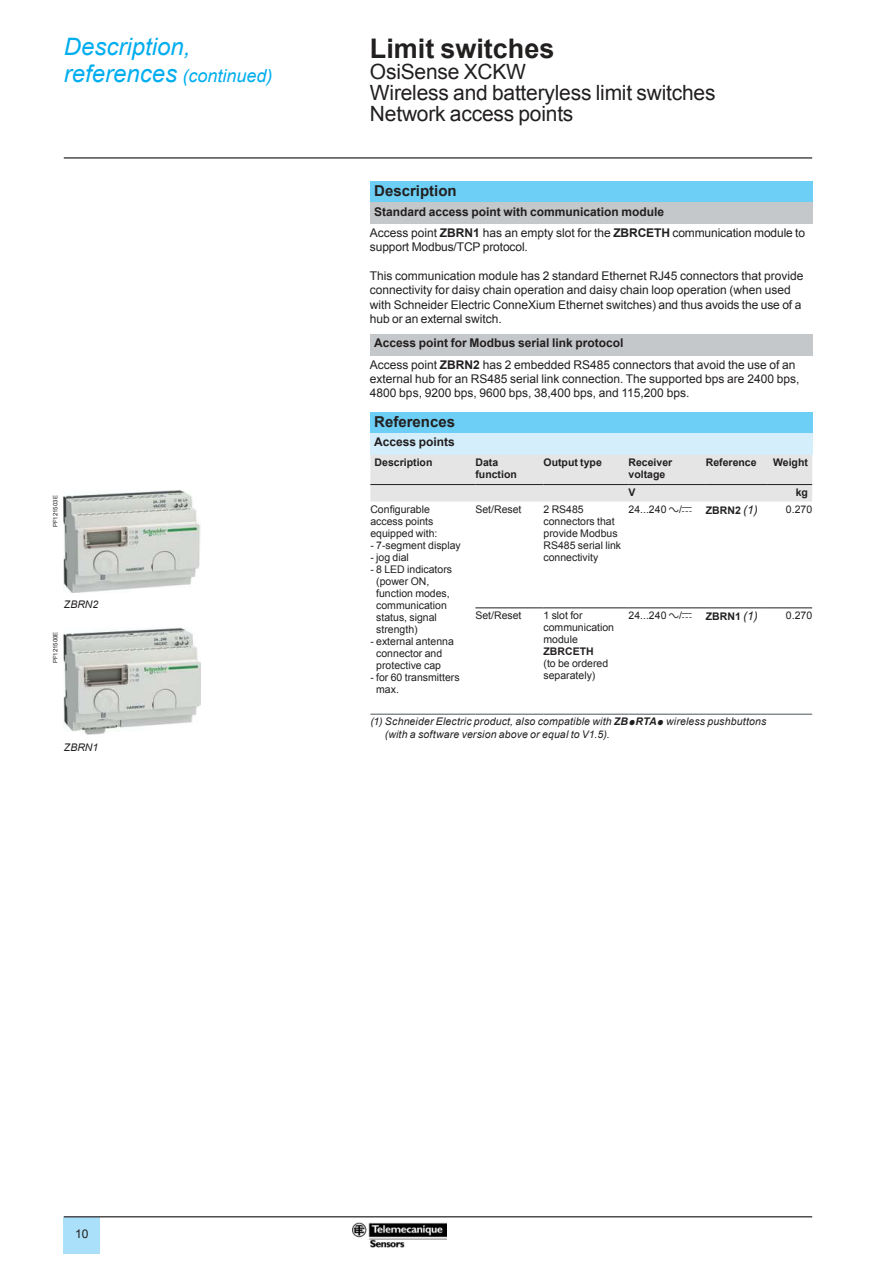
<style>
.page{position:relative;width:893px;height:1263px;background:#fff}
.page>*{position:absolute;margin:0;border:0;box-sizing:border-box;transform-origin:0 0}
.t1{font:700 27px "Arial";color:#221f1f}
.t2{font:italic 24px "Arial";color:#00adef}
.t3{font:21px/21px "Arial";letter-spacing:-.01em;color:#221f1f}
.t4{font:italic 18px "Arial";color:#00adef}
.t5{font:700 15px "Arial";color:#221f1f}
.t6{font:12px/14.4px "Arial";color:#221f1f}
.t7{font:700 12px/21.3px "Arial";color:#221f1f}
.t8{font:10.5px/12px "Arial";color:#221f1f}
.t9{font:italic 10.5px/12.6px "Arial";letter-spacing:.015em;color:#221f1f}
.t10{font:700 10.5px/12px "Arial";color:#221f1f}
.t11{font:6px "Arial";color:#221f1f}
.s1{font-size:24px}
.s2{font-weight:400}
.s3{font-weight:700}
.s4{font-family:"Graph Schneider"}
.s5{font-weight:400;font-style:italic;font-size:12px}
.s6{font-family:"Graph Schneider";font-weight:700}
</style>
<div class="page">
<hr style="left:64px;top:157px;width:748px;height:2px;background:#221f1f">
<div style="left:64px;top:1217px;width:36px;height:37px;background:#aae0f9"></div>
<hr style="left:64px;top:1216px;width:748px;height:1px;background:#221f1f">
<img style="left:353px;top:1223px;width:94px;height:25px">
<div style="left:370px;top:181px;width:442px;height:22px;background:#6dcff6"></div>
<div style="left:370px;top:203px;width:442px;height:21px;background:#c5c8cb"></div>
<div style="left:370px;top:334px;width:442px;height:22px;background:#c5c8cb"></div>
<div style="left:370px;top:412px;width:442px;height:21px;background:#6dcff6"></div>
<div style="left:370px;top:433px;width:442px;height:22px;background:#d4eefc"></div>
<div style="left:370px;top:455px;width:442px;height:46px;background:#e5e5e6"></div>
<hr style="left:370px;top:484px;width:105px;height:1px;background:#221f1f">
<hr style="left:475px;top:484px;width:68px;height:1px;background:#221f1f">
<hr style="left:543px;top:484px;width:86px;height:1px;background:#221f1f">
<hr style="left:629px;top:484px;width:77px;height:1px;background:#221f1f">
<hr style="left:706px;top:484px;width:61px;height:1px;background:#221f1f">
<hr style="left:767px;top:484px;width:45px;height:1px;background:#221f1f">
<hr style="left:475px;top:608px;width:68px;height:1px;background:#221f1f">
<hr style="left:543px;top:608px;width:86px;height:1px;background:#221f1f">
<hr style="left:629px;top:608px;width:77px;height:1px;background:#221f1f">
<hr style="left:706px;top:608px;width:61px;height:1px;background:#221f1f">
<hr style="left:767px;top:608px;width:45px;height:1px;background:#221f1f">
<hr style="left:370px;top:714px;width:105px;height:1px;background:#4d555a">
<hr style="left:475px;top:714px;width:68px;height:1px;background:#4d555a">
<hr style="left:543px;top:714px;width:86px;height:1px;background:#4d555a">
<hr style="left:629px;top:714px;width:77px;height:1px;background:#4d555a">
<hr style="left:706px;top:714px;width:61px;height:1px;background:#4d555a">
<hr style="left:767px;top:714px;width:45px;height:1px;background:#4d555a">
<img style="left:64px;top:491px;width:136px;height:102px">
<img style="left:64px;top:627px;width:136px;height:107px">
<h2 class="t2" style="left:64px;top:38px;width:128px">Description,</h2>
<h3 class="t4" style="left:64px;top:69px;width:210px"><span class="s1">references</span> (continued)</h3>
<p class="t11" style="left:53px;top:527px;width:33px;rotate:-90deg">PF121503E</p>
<p class="t9" style="left:64px;top:599px;width:36px">ZBRN2</p>
<p class="t11" style="left:53px;top:663px;width:33px;rotate:-90deg">PF121500E</p>
<p class="t9" style="left:64px;top:741px;width:36px">ZBRN1</p>
<h1 class="t1" style="left:370px;top:37px;width:186px">Limit switches</h1>
<h3 class="t3" style="left:370px;top:63px;width:347px">OsiSense XCKW<br>Wireless and batteryless limit switches<br>Network access points</h3>
<p class="t5" style="left:374px;top:185px;width:84px">Description</p>
<p class="t7" style="left:370px;top:202px;width:437px;text-indent:4px">Standard access point with communication module<br><span class="s2">Access point</span> ZBRN1 <span class="s2">has an empty slot for the</span> ZBRCETH <span class="s2">communication module to</span></p>
<p class="t6" style="left:370px;top:241px;width:159px">support Modbus/TCP protocol.</p>
<p class="t6" style="left:370px;top:270px;width:435px">This communication module has 2 standard Ethernet RJ45 connectors that provide connectivity for daisy chain operation and daisy chain loop operation (when used with Schneider Electric ConneXium Ethernet switches) and thus avoids the use of a hub or an external switch.</p>
<p class="t6" style="left:370px;top:334px;width:427px;line-height:21.3px;text-indent:4px"><span class="s3">Access point for Modbus serial link protocol<br></span>Access point <span class="s3">ZBRN2</span> has 2 embedded RS485 connectors that avoid the use of an</p>
<p class="t6" style="left:370px;top:373px;width:431px">external hub for an RS485 serial link connection. The supported bps are 2400 bps,<br>4800 bps, 9200 bps, 9600 bps, 38,400 bps, and 115,200 bps.</p>
<p class="t5" style="left:374px;top:415px;width:82px">References</p>
<p class="t7" style="left:374px;top:432px;width:82px">Access points</p>
<p class="t10" style="left:375px;top:457px;width:59px">Description</p>
<p class="t10" style="left:475px;top:457px;width:43px">Data function</p>
<p class="t10" style="left:543px;top:457px;width:60px">Output type</p>
<p class="t10" style="left:629px;top:457px;width:45px">Receiver voltage</p>
<p class="t10" style="left:706px;top:457px;width:52px">Reference</p>
<p class="t10" style="left:773px;top:457px;width:36px">Weight</p>
<p class="t10" style="left:629px;top:487px;width:9px">V</p>
<p class="t10" style="left:796px;top:487px;width:14px">kg</p>
<p class="t8" style="left:370px;top:503px;width:69px">Configurable access points equipped with:</p>
<p class="t8" style="left:370px;top:540px;width:92px">- 7-segment display</p>
<p class="t8" style="left:370px;top:552px;width:40px">- jog dial</p>
<p class="t8" style="left:376px;top:564px;width:77px;text-indent:-6px">- 8 LED indicators (power ON, function modes, communication status, signal strength)</p>
<p class="t8" style="left:376px;top:636px;width:79px;text-indent:-6px">- external antenna connector and protective cap</p>
<p class="t8" style="left:376px;top:672px;width:85px;text-indent:-6px">- for 60 transmitters max.</p>
<p class="t8" style="left:475px;top:504px;width:48px">Set/Reset</p>
<p class="t8" style="left:543px;top:504px;width:79px">2 RS485 connectors that provide Modbus<br>RS485 serial link connectivity</p>
<p class="t8" style="left:629px;top:504px;width:65px">24...240 <span class="s4">a</span>/<span class="s4">c</span></p>
<p class="t10" style="left:706px;top:505px;width:53px">ZBRN2 <span class="s5">(1)</span></p>
<p class="t8" style="left:786px;top:504px;width:28px">0.270</p>
<p class="t8" style="left:629px;top:610px;width:65px">24...240 <span class="s4">a</span>/<span class="s4">c</span></p>
<p class="t10" style="left:706px;top:611px;width:53px">ZBRN1 <span class="s5">(1)</span></p>
<p class="t8" style="left:786px;top:610px;width:28px">0.270</p>
<p class="t8" style="left:475px;top:610px;width:48px">Set/Reset</p>
<p class="t8" style="left:543px;top:610px;width:72px">1 slot for communication module</p>
<p class="t10" style="left:543px;top:646px;width:52px">ZBRCETH</p>
<p class="t8" style="left:543px;top:658px;width:66px">(to be ordered separately)</p>
<p class="t9" style="left:385px;top:716px;width:383px;text-indent:-15px">(1) Schneider Electric product, also compatible with <span class="s3">ZB</span><span class="s6">p</span><span class="s3">RTA</span><span class="s6">p</span> wireless pushbuttons (with a software version above or equal to V1 .5) .</p>
<p class="t6" style="left:75px;top:1228px;width:15px">10</p>
</div>
